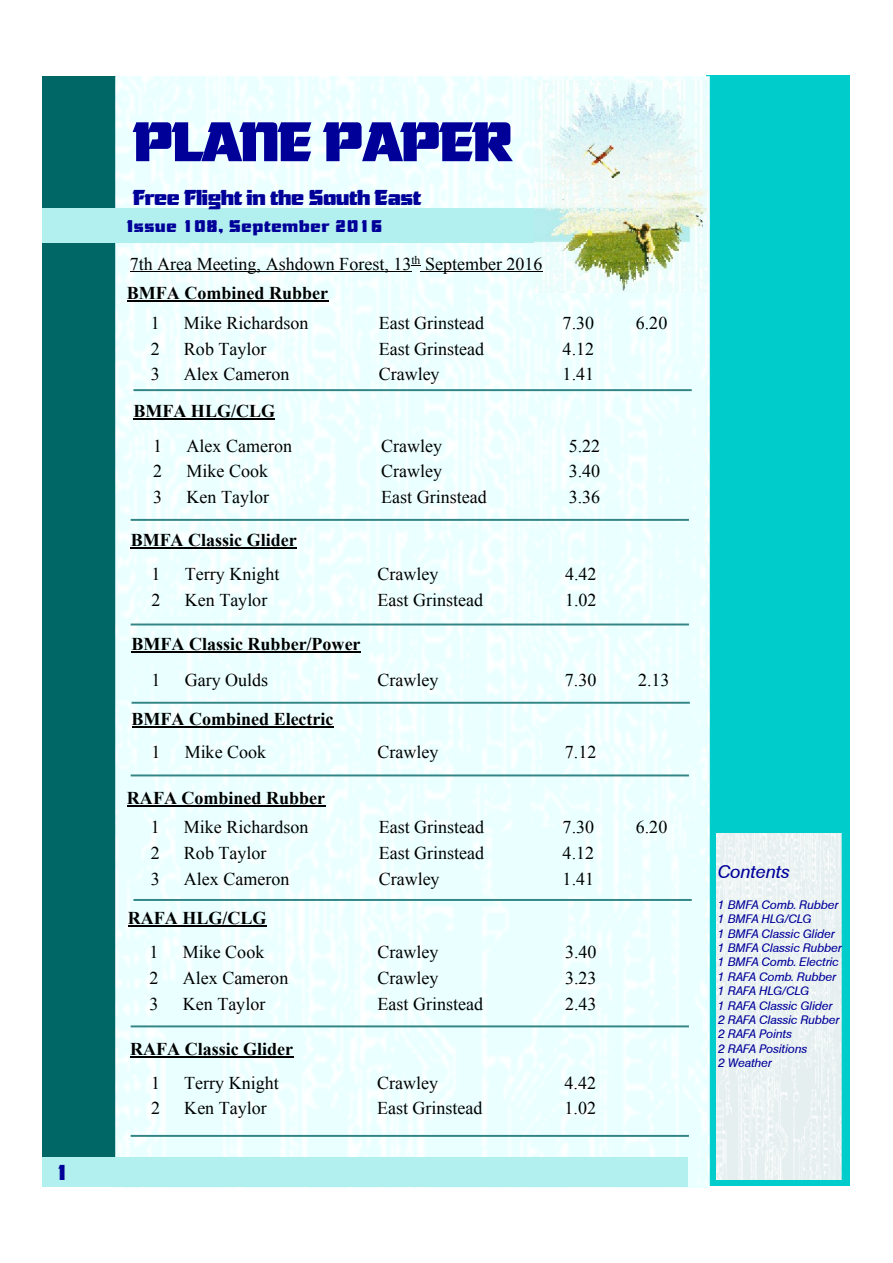
<style>
.page{position:relative;width:893px;height:1263px;background:#fff}
.page>*{position:absolute;margin:0;border:0;box-sizing:border-box;transform-origin:0 0}
.t1{font:54px "Ultra Serif SF";letter-spacing:-.02em;color:#009}
.t2{font:21px "Ultra Serif SF";letter-spacing:-.02em;color:#009}
.t3{font:18px/29.7px "Times New Roman";color:#000}
.t4{font:700 18px "Times New Roman";color:#000}
.t5{font:18px "Basic Sans SF Italic";color:#009}
.t6{font:16.5px "Ultra Serif SF";letter-spacing:.05em;color:#009}
.t7{font:12px/14.4px "Basic Sans SF Italic";color:#009}
.s1{font-weight:700}
</style>
<div class="page">
<div style="left:706px;top:76px;width:144px;height:1110px;background:#0cc"></div>
<div style="left:43px;top:76px;width:73px;height:1110px;background:#066"></div>
<img style="left:115px;top:76px;width:595px;height:1111px">
<div style="left:43px;top:208px;width:644px;height:34px;background:#b2efef"></div>
<hr style="left:131px;top:519px;width:558px;height:2px;background:#338484">
<div style="left:43px;top:1157px;width:645px;height:30px;background:#b2efef"></div>
<img style="left:716px;top:834px;width:125px;height:346px">
<img style="left:534px;top:80px;width:174px;height:212px">
<hr style="left:130px;top:271px;width:281px;height:1px;background:#000">
<hr style="left:420px;top:271px;width:123px;height:1px;background:#000">
<hr style="left:133px;top:389px;width:559px;height:2px;background:#338484">
<hr style="left:131px;top:623px;width:558px;height:2px;background:#338484">
<hr style="left:127px;top:301px;width:201px;height:1px;background:#000">
<hr style="left:131px;top:547px;width:166px;height:2px;background:#000">
<hr style="left:133px;top:418px;width:142px;height:1px;background:#000">
<hr style="left:132px;top:651px;width:229px;height:2px;background:#000">
<hr style="left:131px;top:774px;width:558px;height:2px;background:#338484">
<hr style="left:132px;top:702px;width:558px;height:2px;background:#338484">
<hr style="left:132px;top:726px;width:202px;height:2px;background:#000">
<hr style="left:128px;top:925px;width:138px;height:2px;background:#000">
<hr style="left:127px;top:805px;width:198px;height:2px;background:#000">
<hr style="left:133px;top:899px;width:559px;height:2px;background:#338484">
<hr style="left:131px;top:1135px;width:558px;height:2px;background:#338484">
<hr style="left:131px;top:1025px;width:558px;height:2px;background:#338484">
<hr style="left:130px;top:1056px;width:163px;height:1px;background:#000">
<p class="t2" style="left:55px;top:1159px;width:16px">1</p>
<h1 class="t1" style="left:134px;top:109px;width:380px">PLANE PAPER</h1>
<p class="t2" style="left:133px;top:184px;width:289px">Free Flight in the South East</p>
<p class="t6" style="left:127px;top:216px;width:256px">Issue 108, September 2016</p>
<p class="t3" style="left:127px;top:251px;width:417px">7th Area Meeting, Ashdown Forest, 13<sup>th</sup> September 2016<br><span class="s1">BMFA Combined Rubber</span></p>
<p class="t3" style="left:151px;top:310px;width:10px">1</p>
<p class="t3" style="left:184px;top:310px;width:126px">Mike Richardson</p>
<p class="t3" style="left:379px;top:310px;width:107px">East Grinstead</p>
<p class="t3" style="left:563px;top:310px;width:33px">7.30</p>
<p class="t3" style="left:636px;top:310px;width:33px">6.20</p>
<p class="t3" style="left:151px;top:335px;width:10px">2</p>
<p class="t3" style="left:184px;top:335px;width:84px">Rob Taylor</p>
<p class="t3" style="left:379px;top:335px;width:107px">East Grinstead</p>
<p class="t3" style="left:563px;top:335px;width:33px">4.12</p>
<p class="t3" style="left:151px;top:361px;width:10px">3</p>
<p class="t3" style="left:184px;top:361px;width:107px">Alex Cameron</p>
<p class="t3" style="left:379px;top:361px;width:62px">Crawley</p>
<p class="t3" style="left:563px;top:361px;width:33px">1.41</p>
<p class="t4" style="left:133px;top:404px;width:143px">BMFA HLG/CLG</p>
<p class="t3" style="left:153px;top:432px;width:10px">1</p>
<p class="t3" style="left:187px;top:432px;width:107px">Alex Cameron</p>
<p class="t3" style="left:381px;top:432px;width:62px">Crawley</p>
<p class="t3" style="left:569px;top:432px;width:33px">5.22</p>
<p class="t3" style="left:153px;top:458px;width:10px">2</p>
<p class="t3" style="left:187px;top:458px;width:83px">Mike Cook</p>
<p class="t3" style="left:381px;top:458px;width:62px">Crawley</p>
<p class="t3" style="left:569px;top:458px;width:33px">3.40</p>
<p class="t3" style="left:153px;top:484px;width:10px">3</p>
<p class="t3" style="left:187px;top:484px;width:84px">Ken Taylor</p>
<p class="t3" style="left:381px;top:484px;width:107px">East Grinstead</p>
<p class="t3" style="left:569px;top:484px;width:33px">3.36</p>
<p class="t4" style="left:131px;top:534px;width:168px">BMFA Classic Glider</p>
<p class="t3" style="left:152px;top:561px;width:10px">1</p>
<p class="t3" style="left:185px;top:561px;width:96px">Terry Knight</p>
<p class="t3" style="left:378px;top:561px;width:62px">Crawley</p>
<p class="t3" style="left:565px;top:561px;width:33px">4.42</p>
<p class="t3" style="left:152px;top:587px;width:10px">2</p>
<p class="t3" style="left:185px;top:587px;width:84px">Ken Taylor</p>
<p class="t3" style="left:378px;top:587px;width:107px">East Grinstead</p>
<p class="t3" style="left:565px;top:587px;width:33px">1.02</p>
<p class="t4" style="left:132px;top:638px;width:231px">BMFA Classic Rubber/Power</p>
<p class="t3" style="left:151px;top:667px;width:10px">1</p>
<p class="t3" style="left:185px;top:667px;width:85px">Gary Oulds</p>
<p class="t3" style="left:377px;top:667px;width:62px">Crawley</p>
<p class="t3" style="left:565px;top:667px;width:33px">7.30</p>
<p class="t3" style="left:638px;top:667px;width:33px">2.13</p>
<p class="t4" style="left:132px;top:713px;width:203px">BMFA Combined Electric</p>
<p class="t3" style="left:151px;top:739px;width:10px">1</p>
<p class="t3" style="left:185px;top:739px;width:83px">Mike Cook</p>
<p class="t3" style="left:377px;top:739px;width:62px">Crawley</p>
<p class="t3" style="left:565px;top:739px;width:33px">7.12</p>
<p class="t4" style="left:127px;top:792px;width:200px">RAFA Combined Rubber</p>
<p class="t3" style="left:151px;top:814px;width:10px">1</p>
<p class="t3" style="left:184px;top:814px;width:126px">Mike Richardson</p>
<p class="t3" style="left:379px;top:814px;width:107px">East Grinstead</p>
<p class="t3" style="left:563px;top:814px;width:33px">7.30</p>
<p class="t3" style="left:636px;top:814px;width:33px">6.20</p>
<p class="t3" style="left:151px;top:840px;width:10px">2</p>
<p class="t3" style="left:184px;top:840px;width:84px">Rob Taylor</p>
<p class="t3" style="left:379px;top:840px;width:107px">East Grinstead</p>
<p class="t3" style="left:563px;top:840px;width:33px">4.12</p>
<p class="t3" style="left:151px;top:865px;width:10px">3</p>
<p class="t3" style="left:184px;top:865px;width:107px">Alex Cameron</p>
<p class="t3" style="left:379px;top:865px;width:62px">Crawley</p>
<p class="t3" style="left:563px;top:865px;width:33px">1.41</p>
<p class="t4" style="left:128px;top:912px;width:140px">RAFA HLG/CLG</p>
<p class="t3" style="left:150px;top:939px;width:10px">1</p>
<p class="t3" style="left:183px;top:939px;width:83px">Mike Cook</p>
<p class="t3" style="left:378px;top:939px;width:62px">Crawley</p>
<p class="t3" style="left:565px;top:939px;width:33px">3.40</p>
<p class="t3" style="left:150px;top:965px;width:10px">2</p>
<p class="t3" style="left:183px;top:965px;width:107px">Alex Cameron</p>
<p class="t3" style="left:378px;top:965px;width:62px">Crawley</p>
<p class="t3" style="left:565px;top:965px;width:33px">3.23</p>
<p class="t3" style="left:150px;top:990px;width:10px">3</p>
<p class="t3" style="left:183px;top:990px;width:84px">Ken Taylor</p>
<p class="t3" style="left:378px;top:990px;width:107px">East Grinstead</p>
<p class="t3" style="left:565px;top:990px;width:33px">2.43</p>
<p class="t4" style="left:130px;top:1042px;width:165px">RAFA Classic Glider</p>
<p class="t3" style="left:151px;top:1069px;width:10px">1</p>
<p class="t3" style="left:184px;top:1069px;width:96px">Terry Knight</p>
<p class="t3" style="left:377px;top:1069px;width:62px">Crawley</p>
<p class="t3" style="left:565px;top:1069px;width:33px">4.42</p>
<p class="t3" style="left:151px;top:1095px;width:10px">2</p>
<p class="t3" style="left:184px;top:1095px;width:84px">Ken Taylor</p>
<p class="t3" style="left:377px;top:1095px;width:107px">East Grinstead</p>
<p class="t3" style="left:565px;top:1095px;width:33px">1.02</p>
<p class="t5" style="left:718px;top:865px;width:73px">Contents</p>
<p class="t7" style="left:718px;top:898px;width:125px">1 BMFA Comb. Rubber<br>1 BMFA HLG/CLG<br>1 BMFA Classic Glider<br>1 BMFA Classic Rubber<br>1 BMFA Comb. Electric<br>1 RAFA Comb. Rubber<br>1 RAFA HLG/CLG<br>1 RAFA Classic Glider<br>2 RAFA Classic Rubber<br>2 RAFA Points<br>2 RAFA Positions<br>2 Weather</p>
</div>
